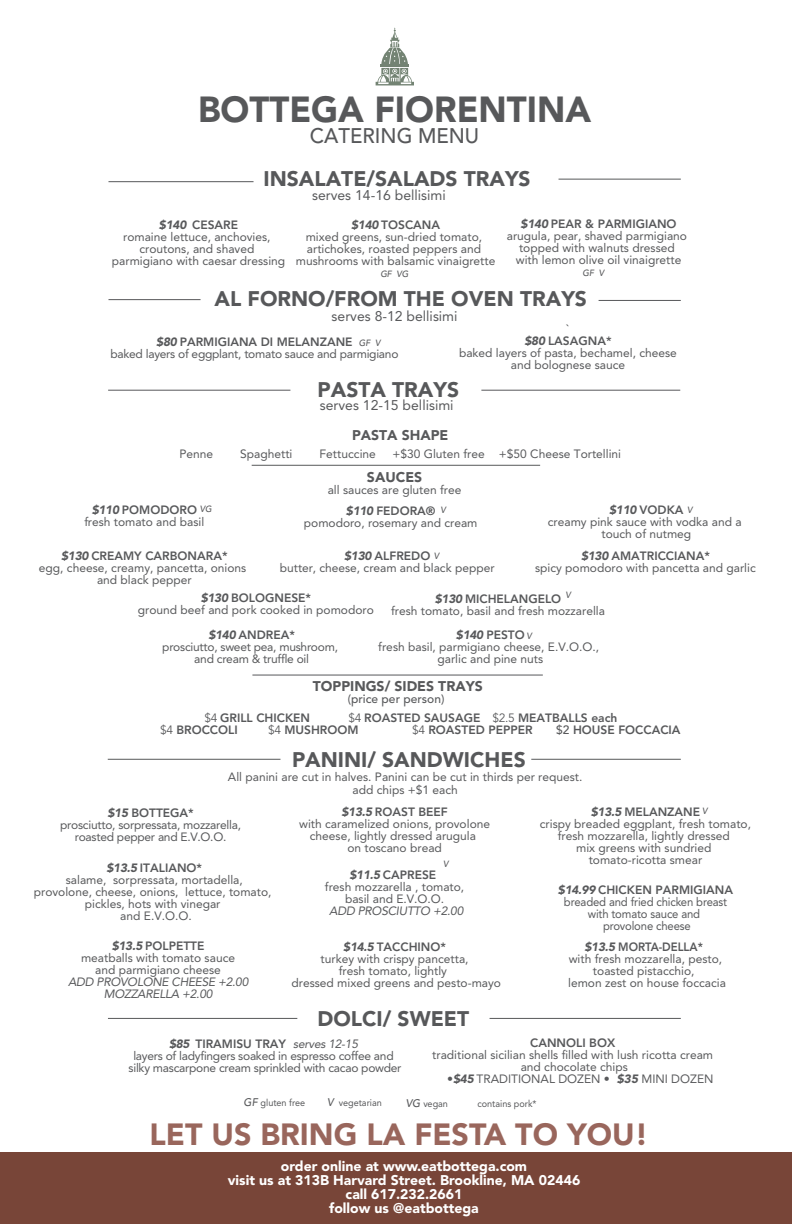
<style>
.page{position:relative;width:792px;height:1224px;background:#fff}
.page>*{position:absolute;margin:0;border:0;box-sizing:border-box;transform-origin:0 0}
.t1{font:900 36px "Avenir LT Std";color:#57585a}
.t2{font:900 30.4px "Avenir LT Std";color:#99665c}
.t3{font:900 21px "Avenir LT Std";color:#57585a}
.t4{font:500 21px "Avenir LT Std";color:#57585a}
.t5{font:900 14px/14px "Avenir LT Std";color:#fff;text-align:center}
.t6{font:14px "Avenir LT Std";color:#58595b}
.t7{font:900 14px "Avenir LT Std";color:#58595b}
.t8{font:12px/12px "Avenir LT Std";color:#58595b;text-align:center}
.t9{font:12px/12px "Avenir LT Std";letter-spacing:-.02em;color:#58595b;text-align:center}
.t10{font:800 12px "Avenir LT Std";color:#58595b}
.t11{font:12px/12px "Avenir LT Std";color:#58595b;text-align:center;scale:.94 1}
.t12{font:italic 12px/12px "Avenir LT Std";letter-spacing:-.02em;color:#58595b;text-align:center}
.t13{font:500 12px "Avenir LT Std";color:#58595b}
.t14{font:9.6px "Avenir LT Std";color:#58595b;scale:.94 1}
.t15{font:italic 500 9px "Avenir LT Std";color:#58595b;scale:.94 1}
.s1{font-weight:900;font-style:italic}
.s2{font-weight:800}
.s3{font-weight:400}
.s4{font-weight:500}
.s5{font-style:italic}
.s6{font-weight:500;font-style:italic;font-size:11px}
</style>
<div class="page">
<svg style="left:376px;top:28px;width:38px;height:57px"></svg>
<div style="left:0;top:1152px;width:792px;height:72px;background:#784538"></div>
<hr style="left:108px;top:390px;width:182px;height:1px;background:#57585a">
<hr style="left:481px;top:390px;width:199px;height:1px;background:#57585a">
<hr style="left:108px;top:299px;width:93px;height:1px;background:#57585a">
<hr style="left:599px;top:300px;width:82px;height:1px;background:#57585a">
<hr style="left:108px;top:181px;width:146px;height:1px;background:#57585a">
<hr style="left:559px;top:179px;width:122px;height:1px;background:#57585a">
<hr style="left:108px;top:759px;width:172px;height:1px;background:#57585a">
<hr style="left:531px;top:759px;width:150px;height:1px;background:#57585a">
<hr style="left:108px;top:1018px;width:189px;height:1px;background:#57585a">
<hr style="left:490px;top:1018px;width:191px;height:1px;background:#57585a">
<hr style="left:252px;top:675px;width:291px;height:1px;background:#57585a">
<hr style="left:252px;top:465px;width:288px;height:1px;background:#57585a">
<h1 class="t1" style="left:198px;top:87px;width:395px">BOTTEGA FIORENTINA</h1>
<h3 class="t4" style="left:310px;top:124px;width:171px">CATERING MENU</h3>
<h3 class="t3" style="left:264px;top:166px;width:269px">INSALATE/SALADS TRAYS</h3>
<p class="t6" style="left:312px;top:187px;width:135px">serves 14-16 bellisimi</p>
<p class="t8" style="left:112px;top:219px;width:175px"><span class="s1">$140</span> <span class="s2">CESARE<br></span>romaine lettuce, anchovies, croutons, and shaved parmigiano with caesar dressing</p>
<p class="t8" style="left:296px;top:219px;width:201px"><span class="s1">$140</span> <span class="s2">TOSCANA<br></span>mixed greens, sun-dried tomato, artichokes, roasted peppers and mushrooms with balsamic vinaigrette</p>
<p class="t8" style="left:507px;top:218px;width:182px"><span class="s1">$140</span> <span class="s2">PEAR &amp; PARMIGIANO </span>arugula, pear, shaved parmigiano topped with walnuts dressed with lemon olive oil vinaigrette</p>
<p class="t15" style="left:380px;top:269px;width:31px">GF VG</p>
<p class="t15" style="left:583px;top:268px;width:24px">GF V</p>
<h3 class="t3" style="left:215px;top:286px;width:374px">AL FORNO/FROM THE OVEN TRAYS</h3>
<p class="t6" style="left:332px;top:308px;width:127px">serves 8-12 bellisimi</p>
<p class="t9" style="left:110px;top:336px;width:289px"><span class="s1">$80</span> <span class="s2">PARMIGIANA DI MELANZANE<br></span>baked layers of eggplant, tomato sauce and parmigiano</p>
<p class="t15" style="left:359px;top:338px;width:24px">GF V</p>
<p class="t8" style="left:459px;top:323px;width:219px">`<br><span class="s1">$80</span> <span class="s2">LASAGNA*<br></span>baked layers of pasta, bechamel, cheese and bolognese sauce</p>
<h3 class="t3" style="left:318px;top:377px;width:143px">PASTA TRAYS</h3>
<p class="t7" style="left:352px;top:426px;width:98px">PASTA SHAPE</p>
<p class="t6" style="left:320px;top:397px;width:135px">serves 12-15 bellisimi</p>
<p class="t8" style="left:179px;top:448px;width:35px">Penne</p>
<p class="t8" style="left:240px;top:448px;width:54px">Spaghetti</p>
<p class="t8" style="left:320px;top:448px;width:58px">Fettuccine</p>
<p class="t8" style="left:392px;top:448px;width:230px">+$30 Gluten free +$50 Cheese Tortellini</p>
<p class="t7" style="left:367px;top:469px;width:57px">SAUCES</p>
<p class="t8" style="left:328px;top:484px;width:135px">all sauces are gluten free</p>
<p class="t8" style="left:84px;top:504px;width:121px"><span class="s1">$110</span> <span class="s2">POMODORO </span>fresh tomato and basil</p>
<p class="t15" style="left:200px;top:504px;width:14px">VG</p>
<p class="t8" style="left:548px;top:504px;width:195px"><span class="s1">$110</span> <span class="s2">VODKA<br></span>creamy pink sauce with vodka and a touch of nutmeg</p>
<p class="t8" style="left:304px;top:505px;width:175px"><span class="s1">$110</span> <span class="s2">FEDORA®<br></span>pomodoro, rosemary and cream</p>
<p class="t15" style="left:441px;top:505px;width:7px">V</p>
<p class="t15" style="left:687px;top:505px;width:7px">V</p>
<p class="t8" style="left:39px;top:550px;width:209px"><span class="s1">$130</span> <span class="s2">CREAMY CARBONARA*<br></span>egg, cheese, creamy, pancetta, onions and black pepper</p>
<p class="t8" style="left:280px;top:550px;width:216px"><span class="s1">$130</span> <span class="s2">ALFREDO<br></span>butter, cheese, cream and black pepper</p>
<p class="t15" style="left:434px;top:551px;width:7px">V</p>
<p class="t8" style="left:535px;top:550px;width:222px"><span class="s1">$130</span> <span class="s2">AMATRICCIANA*<br></span>spicy pomodoro with pancetta and garlic</p>
<p class="t8" style="left:138px;top:592px;width:237px"><span class="s1">$130</span> <span class="s2">BOLOGNESE*<br></span>ground beef and pork cooked in pomodoro</p>
<p class="t15" style="left:565px;top:590px;width:7px">V</p>
<p class="t8" style="left:391px;top:593px;width:215px"><span class="s1">$130</span> <span class="s2">MICHELANGELO<br></span>fresh tomato, basil and fresh mozzarella</p>
<p class="t9" style="left:162px;top:629px;width:177px"><span class="s1">$140</span> <span class="s2">ANDREA*<br></span>prosciutto, sweet pea, mushroom, and cream &amp; truffle oil</p>
<p class="t8" style="left:378px;top:629px;width:222px"><span class="s1">$140</span> <span class="s2">PESTO<br></span>fresh basil, parmigiano cheese, E.V.O.O., garlic and pine nuts</p>
<p class="t15" style="left:527px;top:631px;width:7px">V</p>
<p class="t7" style="left:313px;top:677px;width:172px">TOPPINGS/ SIDES TRAYS</p>
<p class="t13" style="left:348px;top:692px;width:98px">(price per person)</p>
<p class="t10" style="left:204px;top:711px;width:107px"><span class="s3">$4</span> GRILL CHICKEN</p>
<p class="t10" style="left:348px;top:711px;width:271px"><span class="s3">$4</span> ROASTED SAUSAGE <span class="s3">$2.5</span> MEATBALLS each</p>
<p class="t10" style="left:160px;top:723px;width:79px"><span class="s3">$4</span> BROCCOLI</p>
<p class="t10" style="left:268px;top:723px;width:92px"><span class="s3">$4</span> MUSHROOM</p>
<p class="t10" style="left:412px;top:723px;width:122px"><span class="s3">$4</span> ROASTED PEPPER</p>
<p class="t10" style="left:556px;top:723px;width:126px"><span class="s4">$2</span> HOUSE FOCCACIA</p>
<h3 class="t3" style="left:292px;top:747px;width:235px">PANINI/ SANDWICHES</h3>
<p class="t8" style="left:228px;top:771px;width:356px;line-height:12.7px">All panini are cut in halves. Panini can be cut in thirds per request. add chips +$1 each</p>
<p class="t8" style="left:540px;top:806px;width:213px"><span class="s1">$13.5</span> <span class="s2">MELANZANE<br></span>crispy breaded eggplant, fresh tomato, fresh mozzarella, lightly dressed<br>mix greens with sundried tomato-ricotta smear</p>
<p class="t8" style="left:299px;top:806px;width:193px"><span class="s1">$13.5</span> <span class="s2">ROAST BEEF<br></span>with caramelized onions, provolone cheese, lightly dressed arugula<br>on toscano bread</p>
<p class="t9" style="left:60px;top:806px;width:182px"><span class="s1">$15</span> <span class="s2">BOTTEGA*<br></span>prosciutto, sorpressata, mozzarella, roasted pepper and E.V.O.O.</p>
<p class="t15" style="left:702px;top:805px;width:7px">V</p>
<p class="t15" style="left:443px;top:858px;width:7px">V</p>
<p class="t8" style="left:34px;top:862px;width:239px"><span class="s1">$13.5</span> <span class="s2">ITALIANO*<br></span>salame, sorpressata, mortadella, provolone, cheese, onions, lettuce, tomato, pickles, hots with vinegar<br>and E.V.O.O.</p>
<p class="t8" style="left:81px;top:940px;width:156px"><span class="s1">$13.5</span> <span class="s2">POLPETTE<br></span>meatballs with tomato sauce and parmigiano cheese</p>
<p class="t12" style="left:68px;top:976px;width:182px">ADD PROVOLONE CHEESE +2.00<br>MOZZARELLA +2.00</p>
<p class="t8" style="left:325px;top:869px;width:141px"><span class="s1">$11.5</span> <span class="s2">CAPRESE<br></span>fresh mozzarella , tomato, basil and E.V.O.O.</p>
<p class="t12" style="left:329px;top:905px;width:136px">ADD PROSCIUTTO +2.00</p>
<p class="t8" style="left:291px;top:941px;width:211px"><span class="s1">$14.5</span> <span class="s2">TACCHINO*<br></span>turkey with crispy pancetta,<br>fresh tomato, lightly<br>dressed mixed greens and pesto-mayo</p>
<p class="t11" style="left:558px;top:884px;width:188px"><span class="s1">$14.99</span> <span class="s2">CHICKEN PARMIGIANA </span>breaded and fried chicken breast with tomato sauce and<br>provolone cheese</p>
<p class="t8" style="left:568px;top:941px;width:159px"><span class="s1">$13.5</span> <span class="s2">MORTA-DELLA*<br></span>with fresh mozzarella, pesto, toasted pistacchio,<br>lemon zest on house foccacia</p>
<h3 class="t3" style="left:318px;top:1006px;width:153px">DOLCI/ SWEET</h3>
<p class="t9" style="left:129px;top:1037px;width:274px"><span class="s1">$85</span> <span class="s2">TIRAMISU TRAY</span> <span class="s5">serves 12-15<br></span>layers of ladyfingers soaked in espresso coffee and silky mascarpone cream sprinkled with cacao powder</p>
<p class="t10" style="left:530px;top:1036px;width:87px">CANNOLI BOX</p>
<p class="t8" style="left:432px;top:1049px;width:282px">traditional sicilian shells filled with lush ricotta cream and chocolate chips</p>
<p class="t8" style="left:447px;top:1073px;width:268px">•<span class="s1">$45</span> TRADITIONAL DOZEN • <span class="s1">$35</span> MINI DOZEN</p>
<p class="t14" style="left:244px;top:1097px;width:67px"><span class="s6">GF</span> gluten free</p>
<p class="t14" style="left:327px;top:1097px;width:60px"><span class="s6">V</span> vegetarian</p>
<p class="t14" style="left:406px;top:1098px;width:46px"><span class="s6">VG</span> vegan</p>
<p class="t14" style="left:477px;top:1098px;width:64px">contains pork*</p>
<h2 class="t2" style="left:150px;top:1116px;width:500px">LET US BRING LA FESTA TO YOU!</h2>
<p class="t5" style="left:228px;top:1159px;width:354px">order online at www.eatbottega.com<br>visit us at 313B Harvard Street. Brookline, MA 02446 call 617.232.2661<br>follow us @eatbottega</p>
</div>
